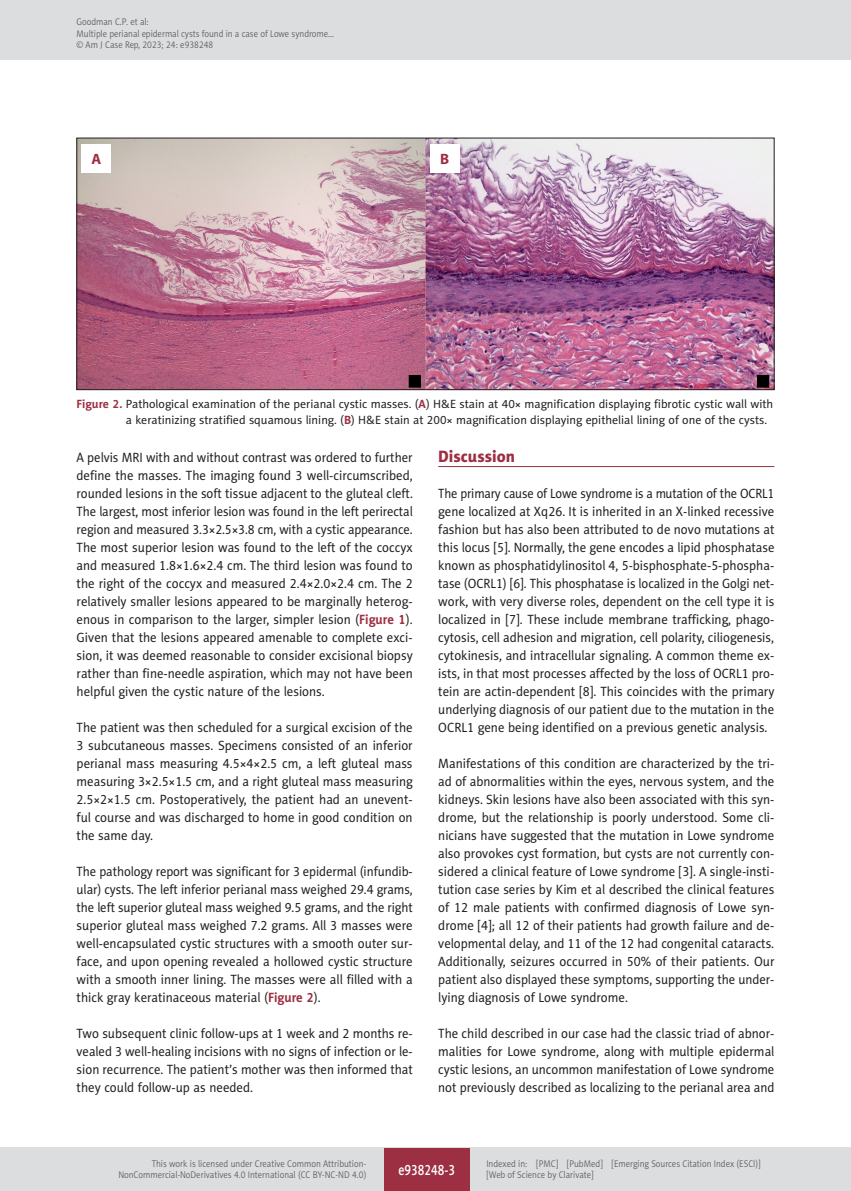
<style>
.page{position:relative;width:851px;height:1191px;background:#fff}
.page>*{position:absolute;margin:0;border:0;box-sizing:border-box;transform-origin:0 0}
.AJCR_Headline_1{font:16.5px "Naomi Sans EFN Heavy";color:#9d2f42}
.AJCR_e-PAGINA{font:15px "Naomi Sans EFN Medium";color:#fff;scale:.8 1}
.t1{font:700 15px "Myriad Pro";color:#9d2f42}
.AJCR_Body{font:13.5px/18px "Naomi Sans EFN";color:#231f20;text-align:justify;scale:.95 1}
.AJCR_Body-2{font:13.5px/18px "Naomi Sans EFN";color:#231f20;text-align:justify;scale:.94 1}
.AJCR_Body-3{font:13.5px/18px "Naomi Sans EFN";color:#231f20;text-align:justify;scale:.92 1}
.AJCR_Rycina_tytul{font:12px/15.8px "Naomi Sans EFN";color:#231f20}
.AJCR_pagina_zywa{font:9.75px/11.2px "Naomi Sans EFN Light";color:#57585a;scale:.9 1}
.AJCR_pagina_sygnatur{font:9.75px "Naomi Sans EFN Light";color:#57585a;scale:.9 1}
.s1{font-weight:700;color:#9d2f42}
</style>
<div class="page">
<hr style="left:438px;top:466px;width:336px;height:1px;background:#9d2f42">
<img style="left:79px;top:140px;width:693px;height:248px">
<div style="left:77px;top:138px;width:697px;height:252px;border:1px solid #231f20"></div>
<div style="left:82px;top:144px;width:29px;height:28px;background:#fff"></div>
<div style="left:430px;top:144px;width:29px;height:28px;background:#fff"></div>
<div style="left:0;top:0;width:850px;height:60px;background:#dcdddf"></div>
<div style="left:0;top:1148px;width:850px;height:43px;background:#dcdddf"></div>
<div style="left:384px;top:1147px;width:85px;height:43px;background:#9d2f42"></div>
<p class="AJCR_pagina_zywa" style="left:77px;top:16px;width:287px">Goodman C.P. et al:<br>Multiple perianal epidermal cysts found in a case of Lowe syndrome…</p>
<p class="AJCR_pagina_sygnatur" style="left:77px;top:39px;width:153px">© Am J Case Rep, 2023; 24: e938248</p>
<p class="t1" style="left:91px;top:149px;width:11px">A</p>
<p class="t1" style="left:440px;top:149px;width:11px">B</p>
<p class="AJCR_Rycina_tytul" style="left:126px;top:396px;width:648px;text-indent:-49px"><span class="s1">Figure 2.</span> Pathological examination of the perianal cystic masses. (<span class="s1">A</span>) H&amp;E stain at 40× magnification displaying fibrotic cystic wall with a keratinizing stratified squamous lining. (<span class="s1">B</span>) H&amp;E stain at 200× magnification displaying epithelial lining of one of the cysts.</p>
<p class="AJCR_Body-2" style="left:77px;top:448px;width:359px">A pelvis MRI with and without contrast was ordered to further define the masses. The imaging found 3 well-circumscribed, rounded lesions in the soft tissue adjacent to the gluteal cleft.<br>The largest, most inferior lesion was found in the left perirectal region and measured 3.3×2.5×3.8 cm, with a cystic appearance.<br>The most superior lesion was found to the left of the coccyx and measured 1.8×1.6×2.4 cm. The third lesion was found to the right of the coccyx and measured 2.4×2.0×2.4 cm. The 2 relatively smaller lesions appeared to be marginally heterog&shy;enous in comparison to the larger, simpler lesion (<span class="s1">Figure 1</span>).<br>Given that the lesions appeared amenable to complete exci&shy;sion, it was deemed reasonable to consider excisional biopsy rather than fine-needle aspiration, which may not have been helpful given the cystic nature of the lesions.</p>
<p class="AJCR_Body" style="left:77px;top:718px;width:355px">The patient was then scheduled for a surgical excision of the 3 subcutaneous masses. Specimens consisted of an inferior perianal mass measuring 4.5×4×2.5 cm, a left gluteal mass measuring 3×2.5×1.5 cm, and a right gluteal mass measuring 2.5×2×1.5 cm. Postoperatively, the patient had an unevent&shy;ful course and was discharged to home in good condition on the same day.</p>
<p class="AJCR_Body-2" style="left:77px;top:862px;width:359px">The pathology report was significant for 3 epidermal (infundib&shy;ular) cysts. The left inferior perianal mass weighed 29.4 grams, the left superior gluteal mass weighed 9.5 grams, and the right superior gluteal mass weighed 7.2 grams. All 3 masses were well-encapsulated cystic structures with a smooth outer sur&shy;face, and upon opening revealed a hollowed cystic structure with a smooth inner lining. The masses were all filled with a thick gray keratinaceous material (<span class="s1">Figure 2</span>).</p>
<p class="AJCR_Body" style="left:77px;top:1024px;width:355px">Two subsequent clinic follow-ups at 1 week and 2 months re&shy;vealed 3 well-healing incisions with no signs of infection or le&shy;sion recurrence. The patient’s mother was then informed that they could follow-up as needed.</p>
<p class="AJCR_Headline_1" style="left:438px;top:446px;width:78px">Discussion</p>
<p class="AJCR_Body-3" style="left:438px;top:484px;width:367px">The primary cause of Lowe syndrome is a mutation of the OCRL1 gene localized at Xq26. It is inherited in an X-linked recessive fashion but has also been attributed to de novo mutations at this locus [5]. Normally, the gene encodes a lipid phosphatase known as phosphatidylinositol 4, 5-bisphosphate-5-phospha&shy;tase (OCRL1) [6]. This phosphatase is localized in the Golgi net&shy;work, with very diverse roles, dependent on the cell type it is localized in [7]. These include membrane trafficking, phago&shy;cytosis, cell adhesion and migration, cell polarity, ciliogenesis, cytokinesis, and intracellular signaling. A common theme ex&shy;ists, in that most processes affected by the loss of OCRL1 pro&shy;tein are actin-dependent [8]. This coincides with the primary underlying diagnosis of our patient due to the mutation in the OCRL1 gene being identified on a previous genetic analysis.</p>
<p class="AJCR_Body" style="left:438px;top:754px;width:355px">Manifestations of this condition are characterized by the tri&shy;ad of abnormalities within the eyes, nervous system, and the kidneys. Skin lesions have also been associated with this syn&shy;drome, but the relationship is poorly understood. Some cli&shy;nicians have suggested that the mutation in Lowe syndrome also provokes cyst formation, but cysts are not currently con&shy;sidered a clinical feature of Lowe syndrome [3]. A single-insti&shy;tution case series by Kim et al described the clinical features of 12 male patients with confirmed diagnosis of Lowe syn&shy;drome [4]; all 12 of their patients had growth failure and de&shy;velopmental delay, and 11 of the 12 had congenital cataracts.<br>Additionally, seizures occurred in 50% of their patients. Our patient also displayed these symptoms, supporting the under&shy;lying diagnosis of Lowe syndrome.</p>
<p class="AJCR_Body" style="left:438px;top:1024px;width:355px">The child described in our case had the classic triad of abnor&shy;malities for Lowe syndrome, along with multiple epidermal cystic lesions, an uncommon manifestation of Lowe syndrome not previously described as localizing to the perianal area and</p>
<p class="AJCR_pagina_zywa" style="left:118px;top:1158px;width:277px;text-align:right">This work is licensed under Creative Common Attribution-<br>NonCommercial-NoDerivatives 4.0 International (CC BY-NC-ND 4.0)</p>
<p class="AJCR_e-PAGINA" style="left:398px;top:1160px;width:72px">e938248-3</p>
<p class="AJCR_pagina_zywa" style="left:486px;top:1158px;width:306px">Indexed in: [PMC] [PubMed] [Emerging Sources Citation Index (ESCI)] [Web of Science by Clarivate]</p>
</div>
